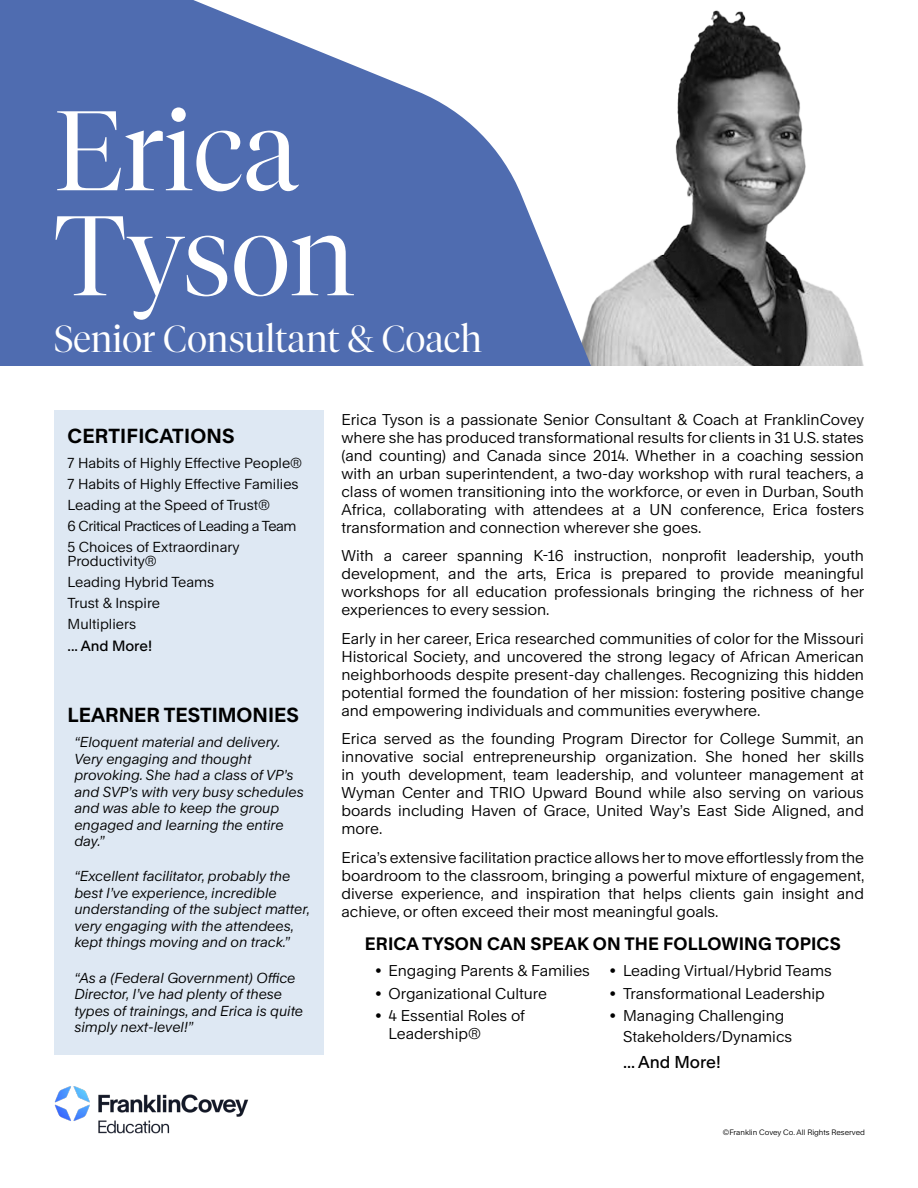
<style>
.page{position:relative;width:918px;height:1188px;background:#fff}
.page>*{position:absolute;margin:0;border:0;box-sizing:border-box;transform-origin:0 0}
.T_-_Author_Name_-_Header{font:300 112.5px "Tiempos Fine";color:#fff}
.T_-_Author_Name_-_Header-2{font:300 37.5px "Tiempos Fine";color:#fff}
.T_-_Author_Bio{font:700 19.5px "Rand";color:#000}
.T_-_Author_Bio-2{font:700 17.25px "Rand";letter-spacing:.01em;color:#000}
.T_-_Sidebar_Text_Medium{font:500 16.5px "Rand";color:#000}
.T_-_Author_Bio-3{font:15px/18px "Rand";color:#000;text-align:justify}
.T_-_Sidebar_Text_Medium-2{font:500 14.25px "Rand";color:#000}
.T_-_Author_Bio-4{font:italic 13.8px/16.5px "Rand";color:#000}
.T_-_Sidebar_Text_Medium-3{font:13.8px/13.5px "Rand";color:#000}
.T_-_Sidebar_Text_Medium-4{font:13.8px "Rand";letter-spacing:-.03em;color:#000}
.t1{font:7.5px "Rand";color:#000}
</style>
<div class="page">
<img style="left:54px;top:1086px;width:194px;height:48px">
<img style="left:617px;top:10px;width:247px;height:355px">
<svg style="left:0;top:0;width:617px;height:365px;fill:#4f6cb0"></svg>
<div style="left:54px;top:410px;width:270px;height:645px;background:#dee8f3"></div>
<p class="T_-_Author_Name_-_Header" style="left:54px;top:83px;width:246px">Erica</p>
<p class="T_-_Author_Name_-_Header" style="left:54px;top:188px;width:302px">Tyson</p>
<p class="T_-_Author_Name_-_Header-2" style="left:54px;top:317px;width:429px">Senior Consultant &amp; Coach</p>
<p class="T_-_Author_Bio-3" style="left:342px;top:409px;width:524px">Erica Tyson is a passionate Senior Consultant &amp; Coach at FranklinCovey where she has produced transformational results for clients in 31 U.S. states (and counting) and Canada since 2014. Whether in a coaching session with an urban superintendent, a two-day workshop with rural teachers, a class of women transitioning into the workforce, or even in Durban, South Africa, collaborating with attendees at a UN conference, Erica fosters transformation and connection wherever she goes.</p>
<p class="T_-_Author_Bio-3" style="left:342px;top:545px;width:524px">With a career spanning K-16 instruction, nonprofit leadership, youth development, and the arts, Erica is prepared to provide meaningful workshops for all education professionals bringing the richness of her experiences to every session.</p>
<p class="T_-_Author_Bio-3" style="left:342px;top:628px;width:524px">Early in her career, Erica researched communities of color for the Missouri Historical Society, and uncovered the strong legacy of African American neighborhoods despite present-day challenges. Recognizing this hidden potential formed the foundation of her mission: fostering positive change and empowering individuals and communities everywhere.</p>
<p class="T_-_Author_Bio-3" style="left:342px;top:728px;width:524px">Erica served as the founding Program Director for College Summit, an innovative social entrepreneurship organization. She honed her skills in youth development, team leadership, and volunteer management at Wyman Center and TRIO Upward Bound while also serving on various boards including Haven of Grace, United Way’s East Side Aligned, and more.</p>
<p class="T_-_Author_Bio-3" style="left:342px;top:847px;width:524px">Erica’s extensive facilitation practice allows her to move effortlessly from the boardroom to the classroom, bringing a powerful mixture of engagement, diverse experience, and inspiration that helps clients gain insight and achieve, or often exceed their most meaningful goals.</p>
<p class="T_-_Author_Bio-2" style="left:365px;top:930px;width:477px">ERICA TYSON CAN SPEAK ON THE FOLLOWING TOPICS</p>
<p class="T_-_Author_Bio" style="left:68px;top:420px;width:169px">CERTIFICATIONS</p>
<p class="T_-_Sidebar_Text_Medium-3" style="left:68px;top:455px;width:236px">7 Habits of Highly Effective People®</p>
<p class="T_-_Sidebar_Text_Medium-3" style="left:68px;top:476px;width:233px">7 Habits of Highly Effective Families</p>
<p class="T_-_Sidebar_Text_Medium-3" style="left:68px;top:497px;width:204px">Leading at the Speed of Trust®</p>
<p class="T_-_Sidebar_Text_Medium-4" style="left:68px;top:516px;width:230px">6 Critical Practices of Leading a Team</p>
<p class="T_-_Sidebar_Text_Medium-3" style="left:68px;top:539px;width:174px">5 Choices of Extraordinary<br>Productivity®</p>
<p class="T_-_Sidebar_Text_Medium-3" style="left:68px;top:574px;width:148px">Leading Hybrid Teams</p>
<p class="T_-_Sidebar_Text_Medium-3" style="left:68px;top:595px;width:94px">Trust &amp; Inspire</p>
<p class="T_-_Sidebar_Text_Medium-3" style="left:68px;top:616px;width:70px">Multipliers</p>
<p class="T_-_Sidebar_Text_Medium-2" style="left:68px;top:635px;width:86px">... And More!</p>
<p class="T_-_Author_Bio" style="left:68px;top:699px;width:233px">LEARNER TESTIMONIES</p>
<p class="T_-_Author_Bio-4" style="left:74px;top:732px;width:231px">“Eloquent material and delivery.<br>Very engaging and thought provoking. She had a class of VP’s and SVP’s with very busy schedules and was able to keep the group engaged and learning the entire day.”</p>
<p class="T_-_Author_Bio-4" style="left:74px;top:867px;width:237px">“Excellent facilitator, probably the best I’ve experience, incredible understanding of the subject matter, very engaging with the attendees, kept things moving and on track.”</p>
<p class="T_-_Author_Bio-4" style="left:74px;top:968px;width:230px">“As a (Federal Government) Office<br>Director, I’ve had plenty of these types of trainings, and Erica is quite simply next-level!”</p>
<p class="T_-_Author_Bio-3" style="left:375px;top:960px;width:216px">• Engaging Parents &amp; Families</p>
<p class="T_-_Author_Bio-3" style="left:610px;top:960px;width:224px">• Leading Virtual/Hybrid Teams</p>
<p class="T_-_Author_Bio-3" style="left:610px;top:983px;width:217px">• Transformational Leadership</p>
<p class="T_-_Author_Bio-3" style="left:623px;top:1004px;width:171px;line-height:21px;text-indent:-14px">• Managing Challenging<br>Stakeholders/Dynamics</p>
<p class="T_-_Sidebar_Text_Medium" style="left:623px;top:1049px;width:99px">... And More!</p>
<p class="T_-_Author_Bio-3" style="left:375px;top:983px;width:174px">• Organizational Culture</p>
<p class="T_-_Author_Bio-3" style="left:389px;top:1005px;width:138px;text-indent:-13px">• 4 Essential Roles of<br>Leadership®</p>
<p class="t1" style="left:723px;top:1126px;width:144px">©Franklin Covey Co. All Rights Reserved</p>
</div>
